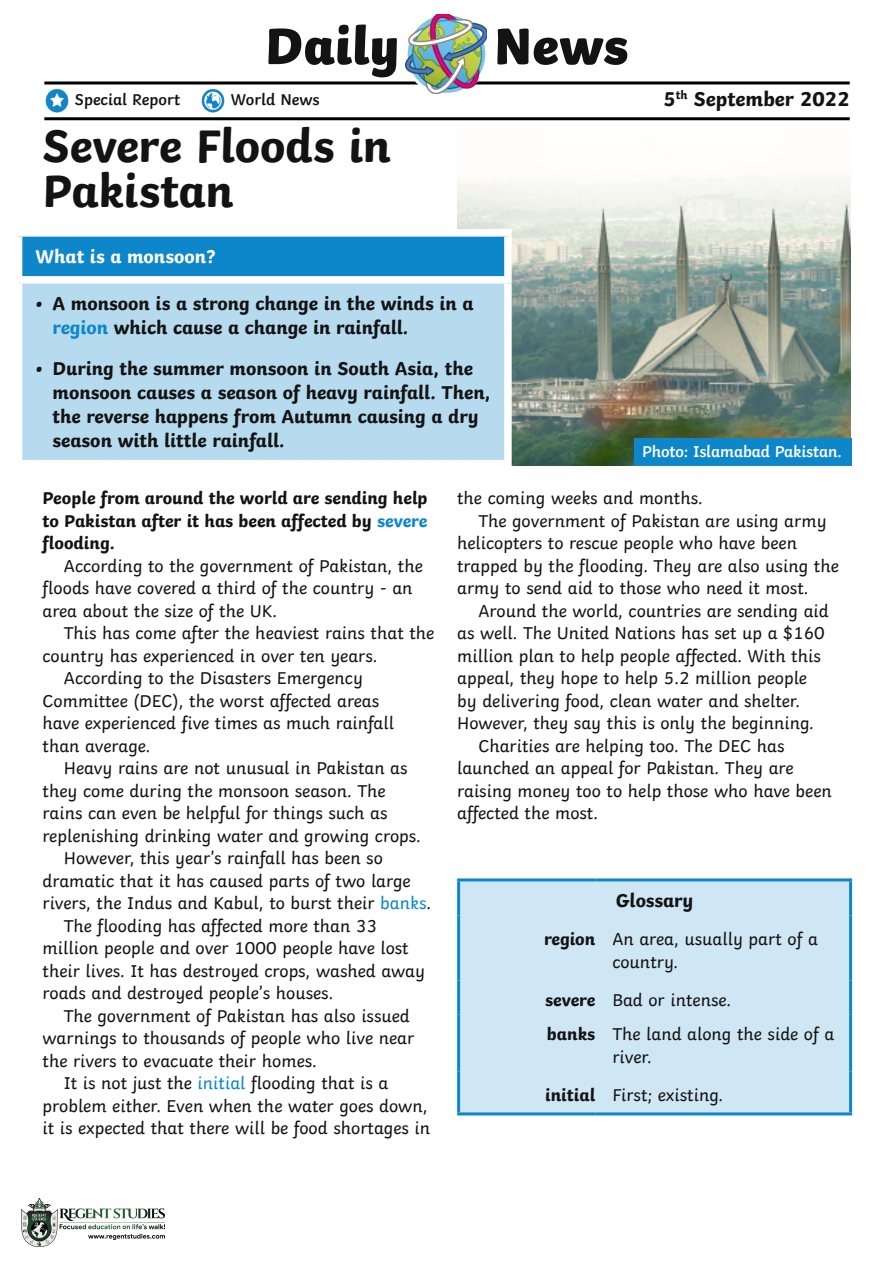
<style>
.page{position:relative;width:893px;height:1263px;background:#fff}
.page>*{position:absolute;margin:0;border:0;box-sizing:border-box;transform-origin:0 0}
.t1{font:800 54px "Twinkl";color:#131313}
.t2{font:700 48px/45px "Twinkl";letter-spacing:-.01em;color:#131313}
.t3{font:700 21px "Twinkl";color:#131313}
.t4{font:700 19.5px/24px "Twinkl";color:#131313}
.t5{font:700 19.5px "Twinkl";color:#fff}
.t6{font:18px/22.5px "Twinkl";color:#131313}
.t7{font:700 18px/22.5px "Twinkl";color:#131313;text-align:justify}
.t8{font:600 16.5px "Twinkl";letter-spacing:-.01em;color:#fff}
.t9{font:600 16.5px "Twinkl";color:#131313}
.s1{color:#0d87c9}
.s2{font-weight:700}
</style>
<div class="page">
<img style="left:457px;top:175px;width:393px;height:291px">
<div style="left:634px;top:438px;width:217px;height:28px;background:#0d87c9"></div>
<div style="left:460px;top:881px;width:389px;height:231px;background:#cfe7f4"></div>
<hr style="left:457px;top:881px;width:3px;height:34px;background:#0d87c9">
<hr style="left:457px;top:878px;width:138px;height:3px;background:#0d87c9">
<hr style="left:595px;top:878px;width:257px;height:3px;background:#0d87c9">
<hr style="left:849px;top:881px;width:3px;height:34px;background:#0d87c9">
<hr style="left:457px;top:915px;width:3px;height:65px;background:#0d87c9">
<hr style="left:849px;top:915px;width:3px;height:65px;background:#0d87c9">
<hr style="left:457px;top:980px;width:3px;height:35px;background:#0d87c9">
<hr style="left:457px;top:1015px;width:3px;height:56px;background:#0d87c9">
<hr style="left:849px;top:980px;width:3px;height:35px;background:#0d87c9">
<hr style="left:849px;top:1015px;width:3px;height:56px;background:#0d87c9">
<hr style="left:457px;top:1071px;width:3px;height:41px;background:#0d87c9">
<hr style="left:457px;top:1112px;width:138px;height:3px;background:#0d87c9">
<hr style="left:849px;top:1071px;width:3px;height:41px;background:#0d87c9">
<hr style="left:595px;top:1112px;width:257px;height:3px;background:#0d87c9">
<hr style="left:44px;top:81px;width:403px;height:3px;background:#000">
<hr style="left:447px;top:81px;width:403px;height:3px;background:#000">
<hr style="left:44px;top:117px;width:403px;height:3px;background:#000">
<hr style="left:447px;top:117px;width:403px;height:3px;background:#000">
<img style="left:44px;top:88px;width:26px;height:25px;border-radius:13px">
<img style="left:200px;top:88px;width:26px;height:25px;border-radius:13px">
<div style="left:405px;top:12px;width:83px;height:84px;border:3px solid #fff;border-radius:50%"></div>
<img style="left:406px;top:15px;width:80px;height:78px">
<div style="left:19px;top:233px;width:489px;height:47px;background:#0d87c9"></div>
<div style="left:19px;top:280px;width:489px;height:184px;background:#b6dbef"></div>
<div style="left:15px;top:229px;width:497px;height:8px;background:#fff"></div>
<div style="left:15px;top:237px;width:7px;height:39px;background:#fff"></div>
<div style="left:504px;top:237px;width:8px;height:39px;background:#fff"></div>
<div style="left:15px;top:284px;width:7px;height:176px;background:#fff"></div>
<div style="left:504px;top:284px;width:8px;height:176px;background:#fff"></div>
<div style="left:15px;top:460px;width:497px;height:7px;background:#fff"></div>
<div style="left:15px;top:276px;width:497px;height:8px;background:#fff"></div>
<img style="left:22px;top:1199px;width:142px;height:48px">
<h1 class="t1" style="left:265px;top:0;width:136px">Daily</h1>
<h1 class="t1" style="left:494px;top:0;width:136px">News</h1>
<p class="t9" style="left:75px;top:86px;width:107px">Special Report</p>
<p class="t9" style="left:231px;top:86px;width:90px">World News</p>
<p class="t3" style="left:663px;top:82px;width:188px">5<sup>th</sup> September 2022</p>
<h2 class="t2" style="left:43px;top:119px;width:350px">Severe Floods in<br>Pakistan</h2>
<p class="t5" style="left:36px;top:240px;width:181px">What is a monsoon?</p>
<p class="t4" style="left:53px;top:289px;width:422px;text-indent:-17px">• A monsoon is a strong change in the winds in a <span class="s1">region</span> which cause a change in rainfall.</p>
<p class="t4" style="left:53px;top:354px;width:439px;text-indent:-17px">• During the summer monsoon in South Asia, the monsoon causes a season of heavy rainfall. Then, the reverse happens from Autumn causing a dry season with little rainfall.</p>
<p class="t8" style="left:642px;top:439px;width:201px">Photo: Islamabad Pakistan.</p>
<p class="t7" style="left:43px;top:485px;width:387px">People from around the world are sending help to Pakistan after it has been affected by <span class="s1">severe </span>flooding.</p>
<p class="t6" style="left:43px;top:553px;width:382px;text-indent:21px">According to the government of Pakistan, the floods have covered a third of the country - an area about the size of the UK.</p>
<p class="t6" style="left:64px;top:620px;width:372px">This has come after the heaviest rains that the</p>
<p class="t6" style="left:43px;top:643px;width:336px">country has experienced in over ten years.</p>
<p class="t6" style="left:64px;top:665px;width:301px">According to the Disasters Emergency</p>
<p class="t6" style="left:43px;top:688px;width:338px">Committee (DEC), the worst affected areas</p>
<p class="t6" style="left:43px;top:710px;width:353px">have experienced five times as much rainfall</p>
<p class="t6" style="left:43px;top:733px;width:110px">than average.</p>
<p class="t6" style="left:64px;top:755px;width:345px">Heavy rains are not unusual in Pakistan as</p>
<p class="t6" style="left:43px;top:778px;width:345px">they come during the monsoon season. The</p>
<p class="t6" style="left:43px;top:800px;width:347px">rains can even be helpful for things such as</p>
<p class="t6" style="left:43px;top:823px;width:380px">replenishing drinking water and growing crops.</p>
<p class="t6" style="left:64px;top:845px;width:321px">However, this year’s rainfall has been so</p>
<p class="t6" style="left:43px;top:868px;width:370px">dramatic that it has caused parts of two large</p>
<p class="t6" style="left:43px;top:890px;width:390px">rivers, the Indus and Kabul, to burst their <span class="s1">banks</span>.</p>
<p class="t6" style="left:64px;top:913px;width:315px">The flooding has affected more than 33</p>
<p class="t6" style="left:43px;top:935px;width:368px">million people and over 1000 people have lost</p>
<p class="t6" style="left:43px;top:958px;width:384px">their lives. It has destroyed crops, washed away</p>
<p class="t6" style="left:43px;top:980px;width:292px">roads and destroyed people’s houses.</p>
<p class="t6" style="left:64px;top:1003px;width:348px">The government of Pakistan has also issued</p>
<p class="t6" style="left:43px;top:1025px;width:373px">warnings to thousands of people who live near</p>
<p class="t6" style="left:43px;top:1048px;width:276px">the rivers to evacuate their homes.</p>
<p class="t6" style="left:64px;top:1070px;width:326px">It is not just the <span class="s1">initial</span> flooding that is a</p>
<p class="t6" style="left:43px;top:1093px;width:387px">problem either. Even when the water goes down,</p>
<p class="t6" style="left:43px;top:1115px;width:389px">it is expected that there will be food shortages in</p>
<p class="t6" style="left:457px;top:485px;width:247px">the coming weeks and months.</p>
<p class="t6" style="left:478px;top:508px;width:350px">The government of Pakistan are using army</p>
<p class="t6" style="left:457px;top:530px;width:341px">helicopters to rescue people who have been</p>
<p class="t6" style="left:457px;top:553px;width:383px">trapped by the flooding. They are also using the</p>
<p class="t6" style="left:457px;top:575px;width:353px">army to send aid to those who need it most.</p>
<p class="t6" style="left:478px;top:598px;width:352px">Around the world, countries are sending aid</p>
<p class="t6" style="left:457px;top:620px;width:369px">as well. The United Nations has set up a $160</p>
<p class="t6" style="left:457px;top:643px;width:365px">million plan to help people affected. With this</p>
<p class="t6" style="left:457px;top:665px;width:351px">appeal, they hope to help 5.2 million people</p>
<p class="t6" style="left:457px;top:688px;width:345px">by delivering food, clean water and shelter.</p>
<p class="t6" style="left:457px;top:710px;width:358px">However, they say this is only the beginning.</p>
<p class="t6" style="left:478px;top:733px;width:308px">Charities are helping too. The DEC has</p>
<p class="t6" style="left:457px;top:755px;width:338px">launched an appeal for Pakistan. They are</p>
<p class="t6" style="left:457px;top:778px;width:376px">raising money too to help those who have been</p>
<p class="t6" style="left:457px;top:800px;width:142px">affected the most.</p>
<p class="t4" style="left:616px;top:886px;width:79px">Glossary</p>
<p class="t6" style="left:612px;top:926px;width:207px;text-indent:-68px"><span class="s2">region</span> An area, usually part of a country.</p>
<p class="t6" style="left:545px;top:981px;width:291px;line-height:34px"><span class="s2">severe</span> Bad or intense.<br><span class="s2">banks</span> The land along the side of a</p>
<p class="t6" style="left:545px;top:1036px;width:180px;line-height:38.4px;text-align:center">river.<br><span class="s2">initial</span> First; existing.</p>
</div>
